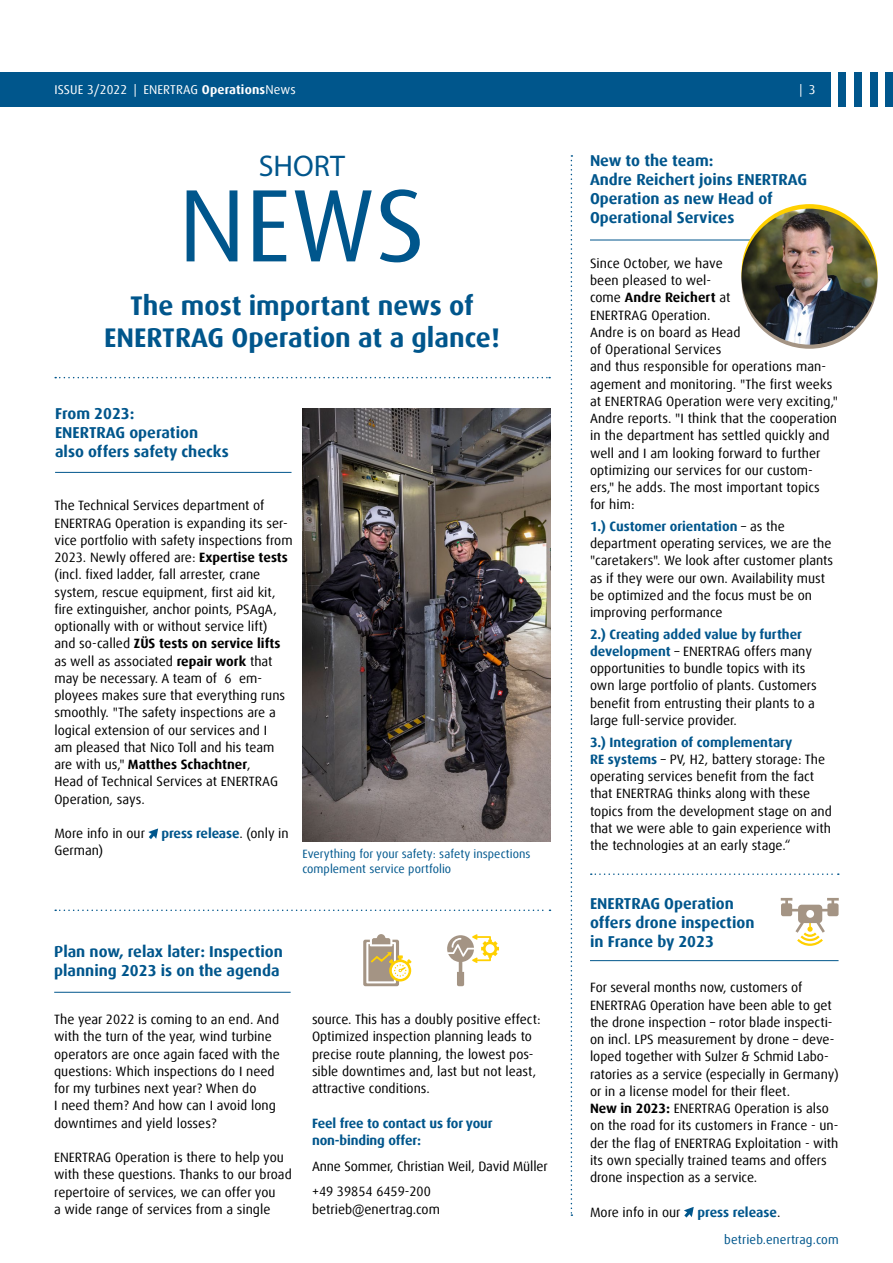
<style>
.page{position:relative;width:893px;height:1263px;background:#fff}
.page>*{position:absolute;margin:0;border:0;box-sizing:border-box;transform-origin:0 0}
.t1{font:103.2px "Dax Offc";color:#00568c}
.t2{font:30px "Myriad Pro";color:#00568c}
.t3{font:700 27px/32.4px "Dax Offc";color:#00568c;text-align:center}
.t4{font:700 15.75px/18.9px "Dax Offc";color:#00568c}
.t5{font:13.5px/17.2px "Dax Offc";color:#000}
.t6{font:700 13.5px/17.2px "Dax Offc";letter-spacing:-.01em;color:#00568c}
.t7{font:12.75px "Dax Offc";letter-spacing:.01em;color:#fff}
.t8{font:12.75px "Dax Offc";letter-spacing:.01em;color:#00568c}
.t9{font:12px/14.4px "Dax Offc";letter-spacing:.005em;color:#00588e}
.s1{font-weight:700}
.s2{font-weight:700;color:#00568c}
</style>
<div class="page">
<div style="left:0;top:72px;width:831px;height:34px;background:#00568c"></div>
<div style="left:885px;top:72px;width:8px;height:34px;background:#00568c"></div>
<div style="left:870px;top:72px;width:7px;height:34px;background:#00568c"></div>
<div style="left:854px;top:72px;width:8px;height:34px;background:#00568c"></div>
<div style="left:839px;top:72px;width:7px;height:34px;background:#00568c"></div>
<svg style="left:148px;top:828px;width:10px;height:11px"></svg>
<svg style="left:684px;top:1207px;width:10px;height:10px"></svg>
<svg style="left:571px;top:155px;width:1px;height:1061px"></svg>
<svg style="left:591px;top:873px;width:248px;height:2px"></svg>
<svg style="left:55px;top:377px;width:495px;height:1px"></svg>
<svg style="left:55px;top:909px;width:495px;height:2px"></svg>
<hr style="left:55px;top:472px;width:237px;height:1px;background:#00568c">
<hr style="left:54px;top:992px;width:237px;height:1px;background:#00568c">
<hr style="left:590px;top:240px;width:179px;height:1px;background:#00568c">
<hr style="left:590px;top:960px;width:248px;height:1px;background:#00568c">
<img style="left:302px;top:408px;width:248px;height:433px">
<svg style="left:447px;top:934px;width:52px;height:52px"></svg>
<svg style="left:363px;top:934px;width:49px;height:52px"></svg>
<svg style="left:741px;top:213px;width:136px;height:136px"></svg>
<svg style="left:741px;top:204px;width:136px;height:136px"></svg>
<img style="left:741px;top:209px;width:136px;height:136px;border-radius:68px">
<svg style="left:781px;top:898px;width:58px;height:48px"></svg>
<p class="t7" style="left:54px;top:81px;width:243px">ISSUE 3/2022 | ENERTRAG <span class="s1">Operations</span>News</p>
<p class="t7" style="left:800px;top:82px;width:18px">| 3</p>
<h2 class="t2" style="left:259px;top:148px;width:88px">SHORT</h2>
<h1 class="t1" style="left:179px;top:160px;width:248px">NEWS</h1>
<h3 class="t3" style="left:104px;top:290px;width:397px">The most important news of<br>ENERTRAG Operation at a glance!</h3>
<p class="t4" style="left:55px;top:404px;width:175px">From 2023:<br>ENERTRAG operation also offers safety checks</p>
<p class="t5" style="left:54px;top:497px;width:240px">The Technical Services department of ENERTRAG Operation is expanding its ser&shy;vice portfolio with safety inspections from 2023. Newly offered are: <span class="s1">Expertise tests </span>(incl. fixed ladder, fall arrester, crane system, rescue equipment, first aid kit, fire extinguisher, anchor points, PSAgA, optionally with or without service lift)<br>and so-called <span class="s1">ZÜS tests on service lifts </span>as well as associated <span class="s1">repair work</span> that may be necessary. A team of 6 em&shy;ployees makes sure that everything runs smoothly. "The safety inspections are a logical extension of our services and I<br>am pleased that Nico Toll and his team are with us," <span class="s1">Matthes Schachtner</span>,<br>Head of Technical Services at ENERTRAG Operation, says.</p>
<p class="t5" style="left:54px;top:825px;width:236px">More info in our <span class="s2">press release</span>. (only in<br>German)</p>
<p class="t9" style="left:302px;top:847px;width:230px">Everything for your safety: safety inspections complement service portfolio</p>
<p class="t4" style="left:54px;top:942px;width:230px">Plan now, relax later: Inspection planning 2023 is on the agenda</p>
<p class="t5" style="left:54px;top:1011px;width:227px">The year 2022 is coming to an end. And with the turn of the year, wind turbine operators are once again faced with the questions: Which inspections do I need for my turbines next year? When do<br>I need them? And how can I avoid long downtimes and yield losses?</p>
<p class="t5" style="left:54px;top:1149px;width:239px">ENERTRAG Operation is there to help you with these questions. Thanks to our broad repertoire of services, we can offer you<br>a wide range of services from a single</p>
<p class="t5" style="left:312px;top:1011px;width:230px">source. This has a doubly positive effect:<br>Optimized inspection planning leads to precise route planning, the lowest pos&shy;sible downtimes and, last but not least, attractive conditions.</p>
<p class="t6" style="left:312px;top:1114px;width:182px">Feel free to contact us for your non-binding offer:</p>
<p class="t5" style="left:312px;top:1153px;width:237px;line-height:25.8px">Anne Sommer, Christian Weil, David Müller +49 39854 6459-200</p>
<p class="t5" style="left:312px;top:1200px;width:129px">betrieb@enertrag.com</p>
<p class="t4" style="left:590px;top:151px;width:219px">New to the team:<br>Andre Reichert joins ENERTRAG<br>Operation as new Head of<br>Operational Services</p>
<p class="t5" style="left:590px;top:255px;width:250px">Since October, we have<br>been pleased to wel-<br>come <span class="s1">Andre Reichert</span> at<br>ENERTRAG Operation.<br>Andre is on board as Head<br>of Operational Services<br>and thus responsible for operations man&shy;agement and monitoring. "The first weeks at ENERTRAG Operation were very exciting,"<br>Andre reports. "I think that the cooperation in the department has settled quickly and well and I am looking forward to further optimizing our services for our custom&shy;ers," he adds. The most important topics for him:</p>
<p class="t5" style="left:590px;top:518px;width:245px"><span class="s2">1.) Customer orientation</span> – as the department operating services, we are the "caretakers". We look after customer plants as if they were our own. Availability must be optimized and the focus must be on improving performance</p>
<p class="t5" style="left:590px;top:625px;width:228px"><span class="s2">2.) Creating added value by further development</span> – ENERTRAG offers many opportunities to bundle topics with its own large portfolio of plants. Customers benefit from entrusting their plants to a large full-service provider.</p>
<p class="t5" style="left:590px;top:733px;width:243px"><span class="s2">3.) Integration of complementary<br>RE systems</span> – PV, H2, battery storage: The operating services benefit from the fact that ENERTRAG thinks along with these topics from the development stage on and that we were able to gain experience with the technologies at an early stage.“</p>
<p class="t4" style="left:590px;top:894px;width:166px">ENERTRAG Operation offers drone inspection in France by 2023</p>
<p class="t5" style="left:590px;top:979px;width:250px">For several months now, customers of ENERTRAG Operation have been able to get the drone inspection – rotor blade inspecti&shy;on incl. LPS measurement by drone – deve&shy;loped together with Sulzer &amp; Schmid Labo&shy;ratories as a service (especially in Germany) or in a license model for their fleet.<br><span class="s1">New in 2023:</span> ENERTRAG Operation is also on the road for its customers in France - un&shy;der the flag of ENERTRAG Exploitation - with its own specially trained teams and offers drone inspection as a service.</p>
<p class="t5" style="left:590px;top:1203px;width:192px">More info in our <span class="s2">press release</span>.</p>
<p class="t8" style="left:724px;top:1231px;width:116px">betrieb.enertrag.com</p>
</div>
